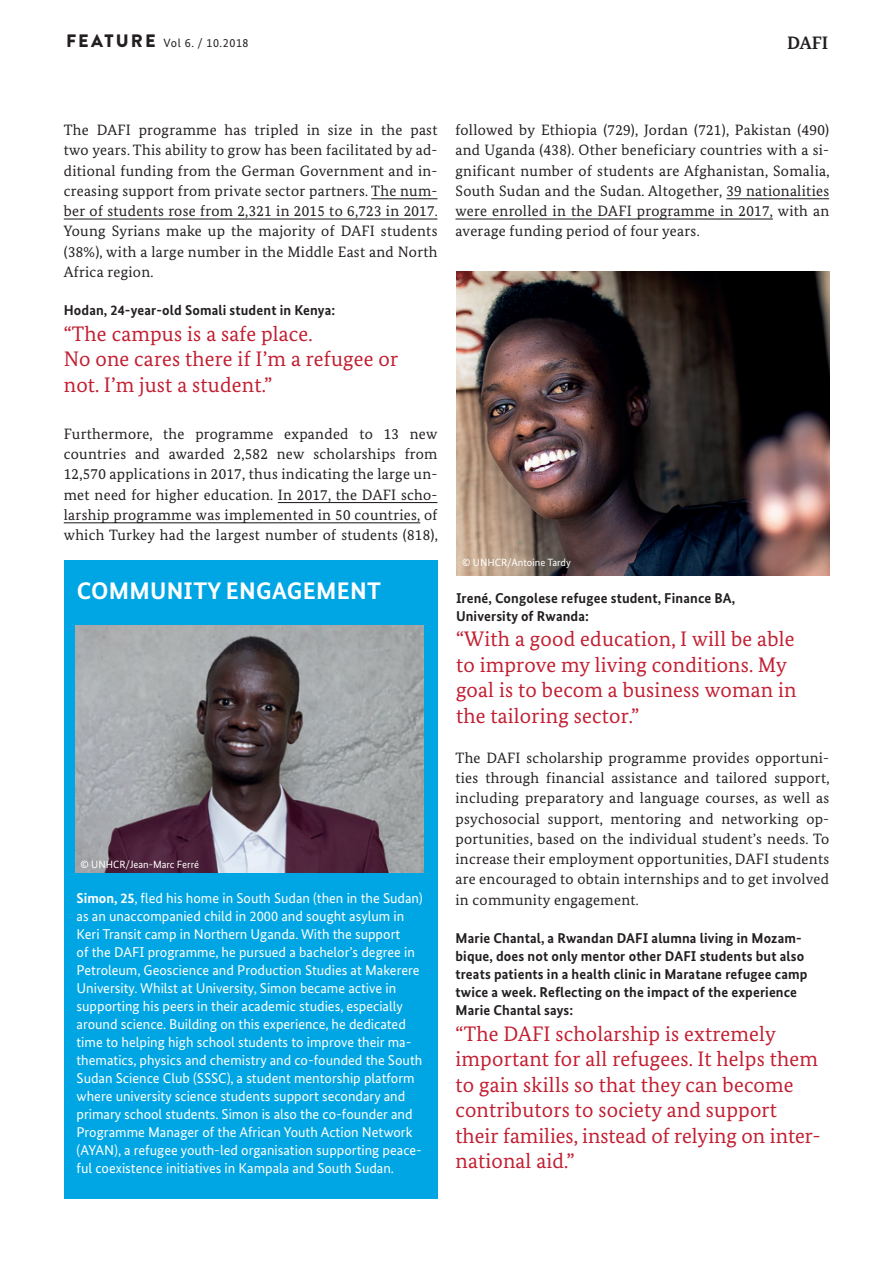
<style>
.page{position:relative;width:893px;height:1263px;background:#fff}
.page>*{position:absolute;margin:0;border:0;box-sizing:border-box;transform-origin:0 0}
.t1{font:700 24px "Bundes Sans";letter-spacing:.01em;color:#fff}
.t2{font:21px/25.5px "Bundes Serif";letter-spacing:.01em;color:#c21f32}
.t3{font:700 18px "Bundes Serif";color:#231f20}
.t4{font:15px/20.2px "Bundes Serif";letter-spacing:.02em;color:#231f20;text-align:justify}
.t5{font:14.25px/18px "Bundes Sans";color:#fff}
.t6{font:700 14.25px/18px "Bundes Sans";letter-spacing:.01em;color:#231f20}
.t7{font:12px "Bundes Sans";letter-spacing:.05em;color:#231f20}
.t8{font:10.5px "Bundes Sans";color:#fff}
.s1{font-family:"Brandon Grotesque";font-weight:900;font-size:18px}
.s2{font-weight:700}
</style>
<div class="page">
<hr style="left:371px;top:198px;width:66px;height:1px;background:#231f20">
<hr style="left:64px;top:218px;width:373px;height:2px;background:#231f20">
<hr style="left:278px;top:502px;width:159px;height:1px;background:#231f20">
<hr style="left:64px;top:522px;width:356px;height:1px;background:#231f20">
<hr style="left:726px;top:198px;width:103px;height:1px;background:#231f20">
<hr style="left:455px;top:218px;width:318px;height:2px;background:#231f20">
<div style="left:64px;top:561px;width:373px;height:638px;background:#00a6e4"></div>
<img style="left:76px;top:626px;width:347px;height:247px">
<img style="left:456px;top:272px;width:374px;height:303px">
<p class="t7" style="left:66px;top:35px;width:184px"><span class="s1">FEATURE</span> Vol 6. / 10.2018</p>
<p class="t3" style="left:787px;top:32px;width:43px">DAFI</p>
<p class="t4" style="left:64px;top:120px;width:376px">The DAFI programme has tripled in size in the past two years. This ability to grow has been facilitated by ad&shy;ditional funding from the German Government and in&shy;creasing support from private sector partners. The num&shy;ber of students rose from 2,321 in 2015 to 6,723 in 2017.<br>Young Syrians make up the majority of DAFI students (38%), with a large number in the Middle East and North Africa region.</p>
<p class="t6" style="left:64px;top:301px;width:273px">Hodan, 24-year-old Somali student in Kenya:</p>
<p class="t2" style="left:64px;top:320px;width:250px">“The campus is a safe place.</p>
<p class="t2" style="left:64px;top:346px;width:336px">No one cares there if I’m a refugee or not. I’m just a student.”</p>
<p class="t4" style="left:64px;top:423px;width:376px">Furthermore, the programme expanded to 13 new countries and awarded 2,582 new scholarships from 12,570 applications in 2017, thus indicating the large un&shy;met need for higher education. In 2017, the DAFI scho&shy;larship programme was implemented in 50 countries, of which Turkey had the largest number of students (818),</p>
<p class="t1" style="left:77px;top:577px;width:306px">COMMUNITY ENGAGEMENT</p>
<p class="t8" style="left:81px;top:858px;width:120px">© UNHCR/Jean-Marc Ferré</p>
<p class="t5" style="left:77px;top:889px;width:348px"><span class="s2">Simon, 25</span>, fled his home in South Sudan (then in the Sudan) as an unaccompanied child in 2000 and sought asylum in Keri Transit camp in Northern Uganda. With the support<br>of the DAFI programme, he pursued a bachelor’s degree in Petroleum, Geoscience and Production Studies at Makerere University. Whilst at University, Simon became active in supporting his peers in their academic studies, especially around science. Building on this experience, he dedicated time to helping high school students to improve their ma&shy;thematics, physics and chemistry and co-founded the South Sudan Science Club (SSSC), a student mentorship platform where university science students support secondary and primary school students. Simon is also the co-founder and Programme Manager of the African Youth Action Network (AYAN), a refugee youth-led organisation supporting peace&shy;ful coexistence initiatives in Kampala and South Sudan.</p>
<p class="t4" style="left:455px;top:120px;width:376px">followed by Ethiopia (729), Jordan (721), Pakistan (490) and Uganda (438). Other beneficiary countries with a si&shy;gnificant number of students are Afghanistan, Somalia, South Sudan and the Sudan. Altogether, 39 nationalities were enrolled in the DAFI programme in 2017, with an average funding period of four years.</p>
<p class="t8" style="left:462px;top:556px;width:110px">© UNHCR/Antoine Tardy</p>
<p class="t6" style="left:456px;top:589px;width:281px">Irené, Congolese refugee student, Finance BA,</p>
<p class="t6" style="left:456px;top:607px;width:134px">University of Rwanda:</p>
<p class="t2" style="left:456px;top:626px;width:340px">“With a good education, I will be able</p>
<p class="t2" style="left:456px;top:651px;width:332px">to improve my living conditions. My</p>
<p class="t2" style="left:456px;top:677px;width:342px">goal is to becom a business woman in the tailoring sector.”</p>
<p class="t4" style="left:455px;top:747px;width:376px">The DAFI scholarship programme provides opportuni&shy;ties through financial assistance and tailored support, including preparatory and language courses, as well as psychosocial support, mentoring and networking op&shy;portunities, based on the individual student’s needs. To increase their employment opportunities, DAFI students are encouraged to obtain internships and to get involved in community engagement.</p>
<p class="t6" style="left:455px;top:929px;width:353px">Marie Chantal, a Rwandan DAFI alumna living in Mozam&shy;bique, does not only mentor other DAFI students but also treats patients in a health clinic in Maratane refugee camp twice a week. Reflecting on the impact of the experience Marie Chantal says:</p>
<p class="t2" style="left:455px;top:1021px;width:322px">“The DAFI scholarship is extremely</p>
<p class="t2" style="left:455px;top:1046px;width:364px">important for all refugees. It helps them</p>
<p class="t2" style="left:455px;top:1072px;width:340px">to gain skills so that they can become contributors to society and support</p>
<p class="t2" style="left:455px;top:1123px;width:367px">their families, instead of relying on inter-</p>
<p class="t2" style="left:455px;top:1148px;width:121px">national aid.”</p>
</div>
